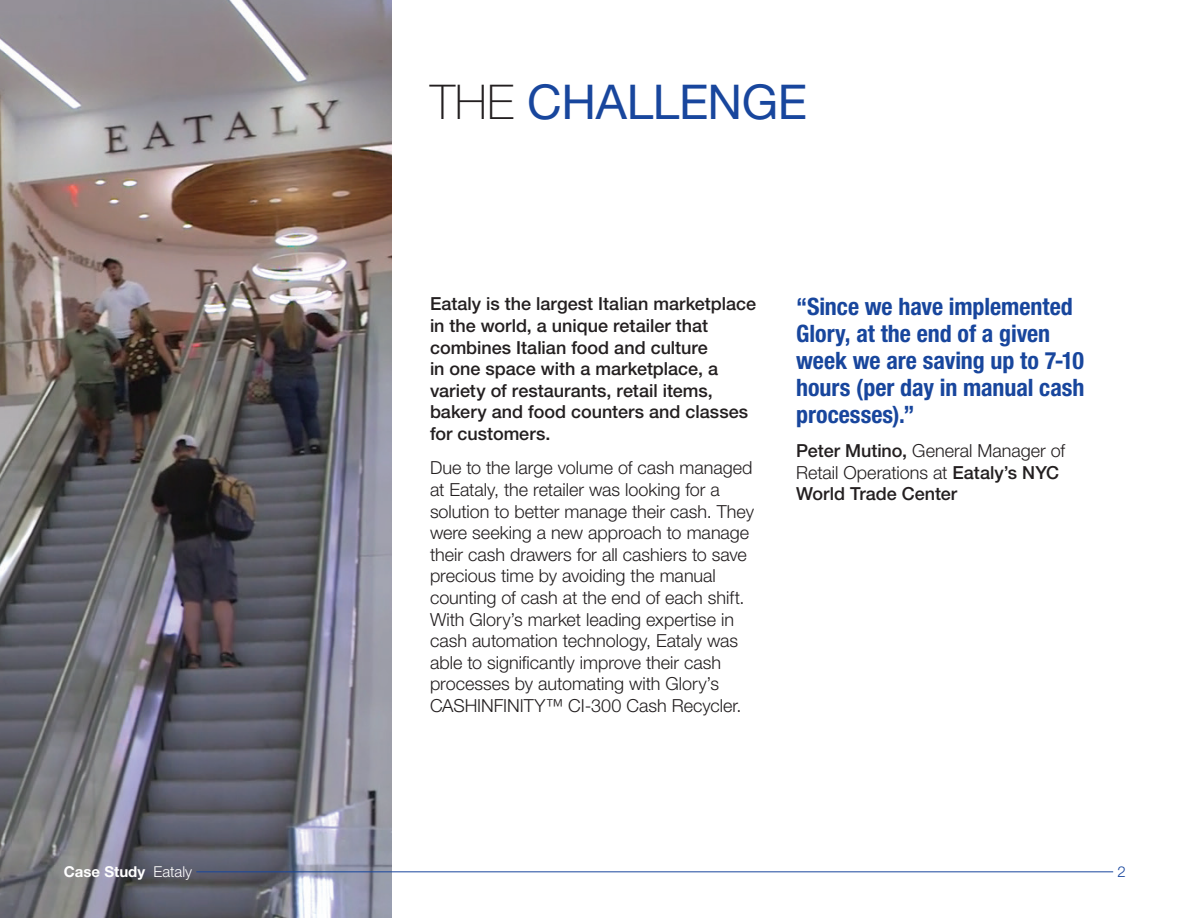
<style>
.page{position:relative;width:1188px;height:918px;background:#fff}
.page>*{position:absolute;margin:0;border:0;box-sizing:border-box;transform-origin:0 0}
.t1{font:48px "Helvetica Neue LT Std";letter-spacing:-.01em;color:#18469d}
.t2{font:700 condensed 24px/27px "Helvetica Neue LT Std";color:#18469d}
.t3{font:300 18px/21.6px "Helvetica Neue LT Std";color:#231f20}
.t4{font:500 18px/21.6px "Helvetica Neue LT Std";color:#231f20}
.t5{font:700 15px "Helvetica Neue LT Std";color:#fff}
.t6{font:300 15px "Helvetica Neue LT Std";color:#18469d}
.s1{font-weight:100;color:#231f20}
.s2{font-weight:300}
</style>
<div class="page">
<img style="left:0;top:0;width:392px;height:918px">
<hr style="left:196px;top:871px;width:917px;height:1px;background:#18469d">
<h1 class="t1" style="left:430px;top:74px;width:379px"><span class="s1">THE</span> CHALLENGE</h1>
<p class="t4" style="left:430px;top:293px;width:328px">Eataly is the largest Italian marketplace in the world, a unique retailer that combines Italian food and culture<br>in one space with a marketplace, a variety of restaurants, retail items, bakery and food counters and classes for customers.</p>
<p class="t3" style="left:430px;top:457px;width:325px">Due to the large volume of cash managed at Eataly, the retailer was looking for a solution to better manage their cash. They were seeking a new approach to manage their cash drawers for all cashiers to save precious time by avoiding the manual counting of cash at the end of each shift.<br>With Glory’s market leading expertise in cash automation technology, Eataly was able to significantly improve their cash processes by automating with Glory’s CASHINFINITY™ CI-300 Cash Recycler.</p>
<h2 class="t2" style="left:796px;top:292px;width:290px">“Since we have implemented<br>Glory, at the end of a given week we are saving up to 7-10 hours (per day in manual cash processes).”</h2>
<p class="t4" style="left:796px;top:440px;width:270px">Peter Mutino, <span class="s2">General Manager of<br>Retail Operations at</span> Eataly’s NYC<br>World Trade Center</p>
<p class="t5" style="left:64px;top:862px;width:130px">Case Study <span class="s2">Eataly</span></p>
<p class="t6" style="left:1117px;top:862px;width:10px">2</p>
</div>
